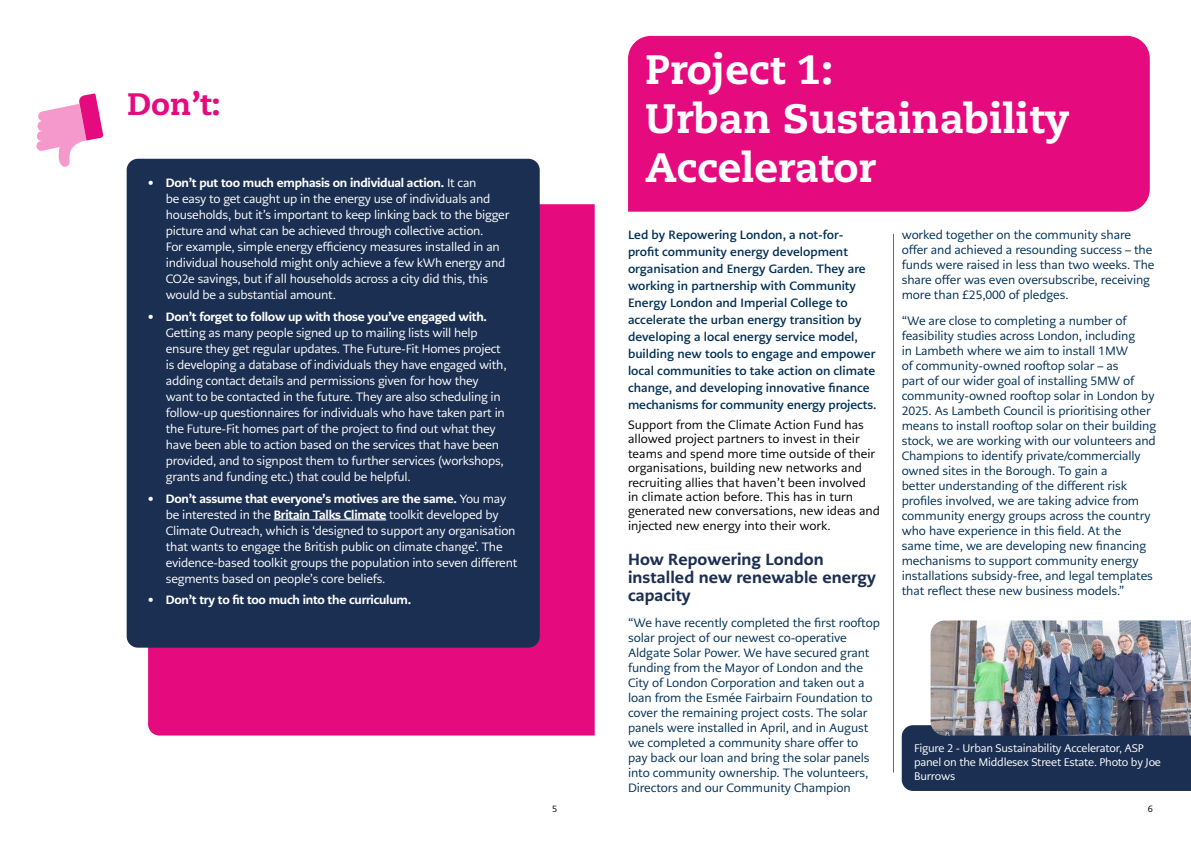
<style>
.page{position:relative;width:1191px;height:842px;background:#fff}
.page>*{position:absolute;margin:0;border:0;box-sizing:border-box;transform-origin:0 0}
.H2__Page_Heading{font:800 41px/49.2px "Caecilia LT Pro 85";color:#fff}
.H3__Paragraph_Heading{font:800 31px "Caecilia LT Pro 85";color:#e50b7e}
.H4__small_paragraph_heading{font:800 16px/18px "PMN Caecilia Sans Text";letter-spacing:.005em;color:#1b2f52}
.t1{font:12px/15px "PMN Caecilia Sans Text";letter-spacing:-.01em;color:#003056}
.Bullet_list__white{font:12px/16px "PMN Caecilia Sans Text";letter-spacing:-.02em;color:#fff}
.Bold{font:700 12px/17px "PMN Caecilia Sans Text";color:#003056}
.Copy{font:12px/14.4px "PMN Caecilia Sans Text";color:#000}
.Bullet_list__white-2{font:800 12px "PMN Caecilia Sans Text";letter-spacing:-.02em;color:#fff}
.Figure{font:11px/14px "PMN Caecilia Sans Text";letter-spacing:-.02em;color:#fff}
.t2{font:9px "PMN Caecilia Sans Text";color:#000}
.s1{font-weight:800}
</style>
<div class="page">
<div style="left:148px;top:204px;width:446px;height:531px;background:#e50b7e"></div>
<div style="left:127px;top:159px;width:413px;height:489px;background:#1b2f52;border-radius:11px"></div>
<svg style="left:36px;top:93px;width:67px;height:74px"></svg>
<hr style="left:274px;top:519px;width:112px;height:1px;background:#fff">
<div style="left:628px;top:36px;width:521px;height:176px;background:#e50b7e"></div>
<hr style="left:893px;top:234px;width:1px;height:538px;background:#e50b7e">
<div style="left:901px;top:725px;width:290px;height:66px;background:#1b2f52"></div>
<img style="left:930px;top:620px;width:261px;height:115px">
<h3 class="H3__Paragraph_Heading" style="left:128px;top:82px;width:94px">Don’t:</h3>
<p class="Bullet_list__white" style="left:166px;top:175px;width:345px;text-indent:-18px"><span class="s1">• Don’t put too much emphasis on individual action.</span> It can<br>be easy to get caught up in the energy use of individuals and households, but it’s important to keep linking back to the bigger picture and what can be achieved through collective action.<br>For example, simple energy efficiency measures installed in an individual household might only achieve a few kWh energy and CO2e savings, but if all households across a city did this, this would be a substantial amount.</p>
<p class="Bullet_list__white" style="left:166px;top:309px;width:342px;text-indent:-18px"><span class="s1">• Don’t forget to follow up with those you’ve engaged with.<br></span>Getting as many people signed up to mailing lists will help ensure they get regular updates. The Future-Fit Homes project is developing a database of individuals they have engaged with, adding contact details and permissions given for how they want to be contacted in the future. They are also scheduling in follow-up questionnaires for individuals who have taken part in the Future-Fit homes part of the project to find out what they have been able to action based on the services that have been provided, and to signpost them to further services (workshops, grants and funding etc.) that could be helpful.</p>
<p class="Bullet_list__white" style="left:166px;top:490px;width:353px;text-indent:-18px"><span class="s1">• Don’t assume that everyone’s motives are the same.</span> You may be interested in the <span class="s1">Britain Talks Climate</span> toolkit developed by Climate Outreach, which is ‘designed to support any organisation that wants to engage the British public on climate change’. The evidence-based toolkit groups the population into seven different segments based on people’s core beliefs.</p>
<p class="Bullet_list__white-2" style="left:148px;top:592px;width:265px">• Don’t try to fit too much into the curriculum.</p>
<h2 class="H2__Page_Heading" style="left:645px;top:43px;width:426px">Project 1:<br>Urban Sustainability<br>Accelerator</h2>
<p class="Bold" style="left:628px;top:226px;width:249px">Led by Repowering London, a not-for&shy;profit community energy development organisation and Energy Garden. They are working in partnership with Community Energy London and Imperial College to accelerate the urban energy transition by developing a local energy service model, building new tools to engage and empower local communities to take action on climate change, and developing innovative finance mechanisms for community energy projects.</p>
<p class="Copy" style="left:628px;top:417px;width:254px">Support from the Climate Action Fund has allowed project partners to invest in their teams and spend more time outside of their organisations, building new networks and recruiting allies that haven’t been involved<br>in climate action before. This has in turn generated new conversations, new ideas and injected new energy into their work.</p>
<h4 class="H4__small_paragraph_heading" style="left:628px;top:550px;width:249px">How Repowering London installed new renewable energy capacity</h4>
<p class="t1" style="left:628px;top:615px;width:253px">“We have recently completed the first rooftop solar project of our newest co-operative Aldgate Solar Power. We have secured grant funding from the Mayor of London and the City of London Corporation and taken out a loan from the Esmée Fairbairn Foundation to cover the remaining project costs. The solar panels were installed in April, and in August we completed a community share offer to pay back our loan and bring the solar panels into community ownership. The volunteers, Directors and our Community Champion</p>
<p class="t1" style="left:901px;top:227px;width:254px">worked together on the community share offer and achieved a resounding success – the funds were raised in less than two weeks. The share offer was even oversubscribe, receiving more than £25,000 of pledges.</p>
<p class="t1" style="left:901px;top:313px;width:256px">“We are close to completing a number of feasibility studies across London, including<br>in Lambeth where we aim to install 1MW<br>of community-owned rooftop solar – as<br>part of our wider goal of installing 5MW of community-owned rooftop solar in London by 2025. As Lambeth Council is prioritising other means to install rooftop solar on their building stock, we are working with our volunteers and Champions to identify private/commercially owned sites in the Borough. To gain a<br>better understanding of the different risk profiles involved, we are taking advice from community energy groups across the country who have experience in this field. At the<br>same time, we are developing new financing mechanisms to support community energy installations subsidy-free, and legal templates that reflect these new business models.”</p>
<p class="Figure" style="left:914px;top:741px;width:248px">Figure 2 - Urban Sustainability Accelerator, ASP panel on the Middlesex Street Estate. Photo by Joe<br>Burrows</p>
<p class="t2" style="left:552px;top:803px;width:7px">5</p>
<p class="t2" style="left:1147px;top:803px;width:7px">6</p>
</div>
